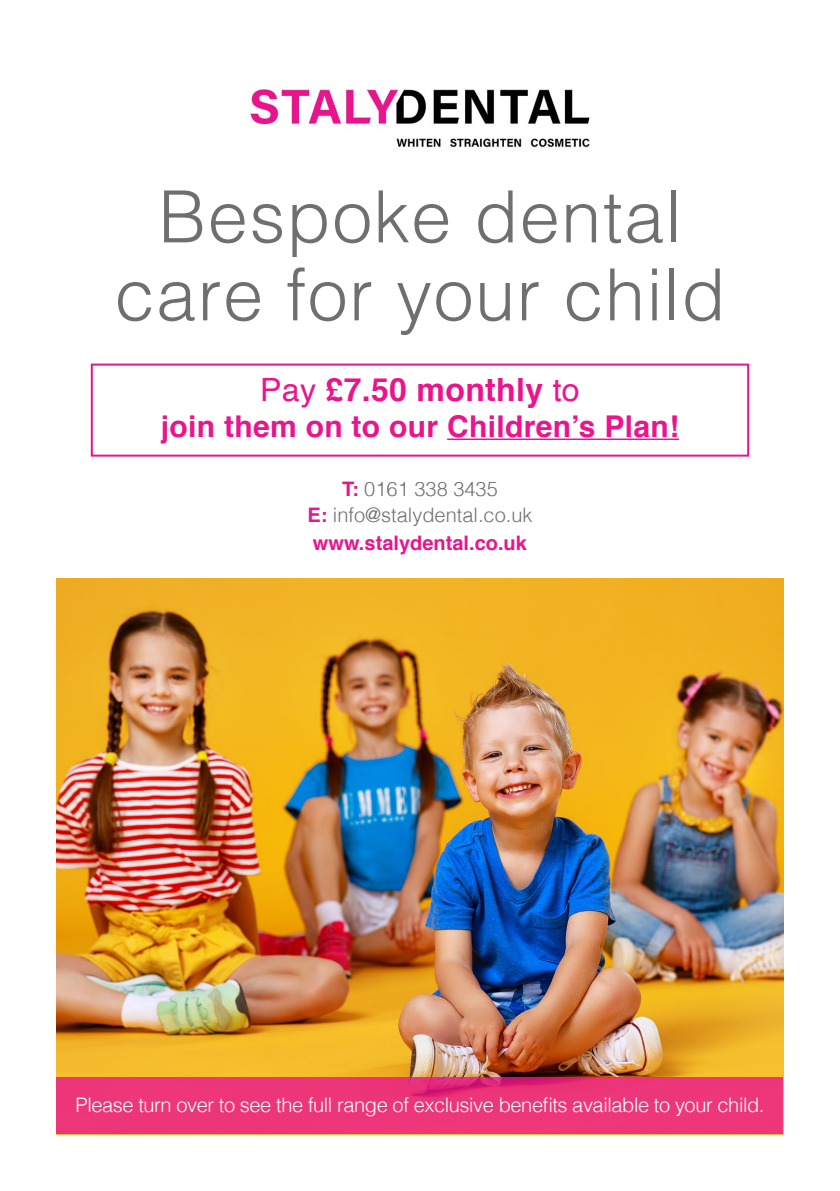
<style>
.page{position:relative;width:840px;height:1191px;background:#fff}
.page>*{position:absolute;margin:0;border:0;box-sizing:border-box;transform-origin:0 0}
.t1{font:300 72px/78px "Helvetica";letter-spacing:.02em;color:#706f6f;text-align:center}
.t2{font:700 32px "Helvetica";letter-spacing:.01em;color:#eb148d}
.t3{font:700 30px "Helvetica";letter-spacing:.01em;color:#eb148d}
.t4{font:300 20px "Helvetica";letter-spacing:-.02em;color:#fff}
.t5{font:300 20px "Helvetica";color:#706f6f}
.t6{font:700 20px "Helvetica";color:#eb148d}
.s1{font-weight:400}
.s2{font-weight:700;color:#eb148d}
</style>
<div class="page">
<img style="left:57px;top:578px;width:725px;height:499px">
<div style="left:57px;top:1077px;width:725px;height:57px;background:#ed367a"></div>
<img style="left:250px;top:89px;width:340px;height:59px">
<hr style="left:447px;top:438px;width:231px;height:2px;background:#eb148d">
<div style="left:91px;top:363px;width:657px;height:93px;border:2px solid #eb148d"></div>
<h1 class="t1" style="left:115px;top:173px;width:612px">Bespoke dental care for your child</h1>
<h2 class="t2" style="left:260px;top:364px;width:321px"><span class="s1">Pay</span> £7.50 monthly <span class="s1">to</span></h2>
<h3 class="t3" style="left:161px;top:402px;width:519px">join them on to our Children’s Plan!</h3>
<p class="t5" style="left:342px;top:471px;width:157px"><span class="s2">T:</span> 0161 338 3435</p>
<p class="t6" style="left:313px;top:526px;width:215px">www.stalydental.co.uk</p>
<p class="t5" style="left:307px;top:498px;width:226px"><span class="s2">E:</span> info@stalydental.co.uk</p>
<p class="t4" style="left:75px;top:1087px;width:690px">Please turn over to see the full range of exclusive benefits available to your child.</p>
</div>
